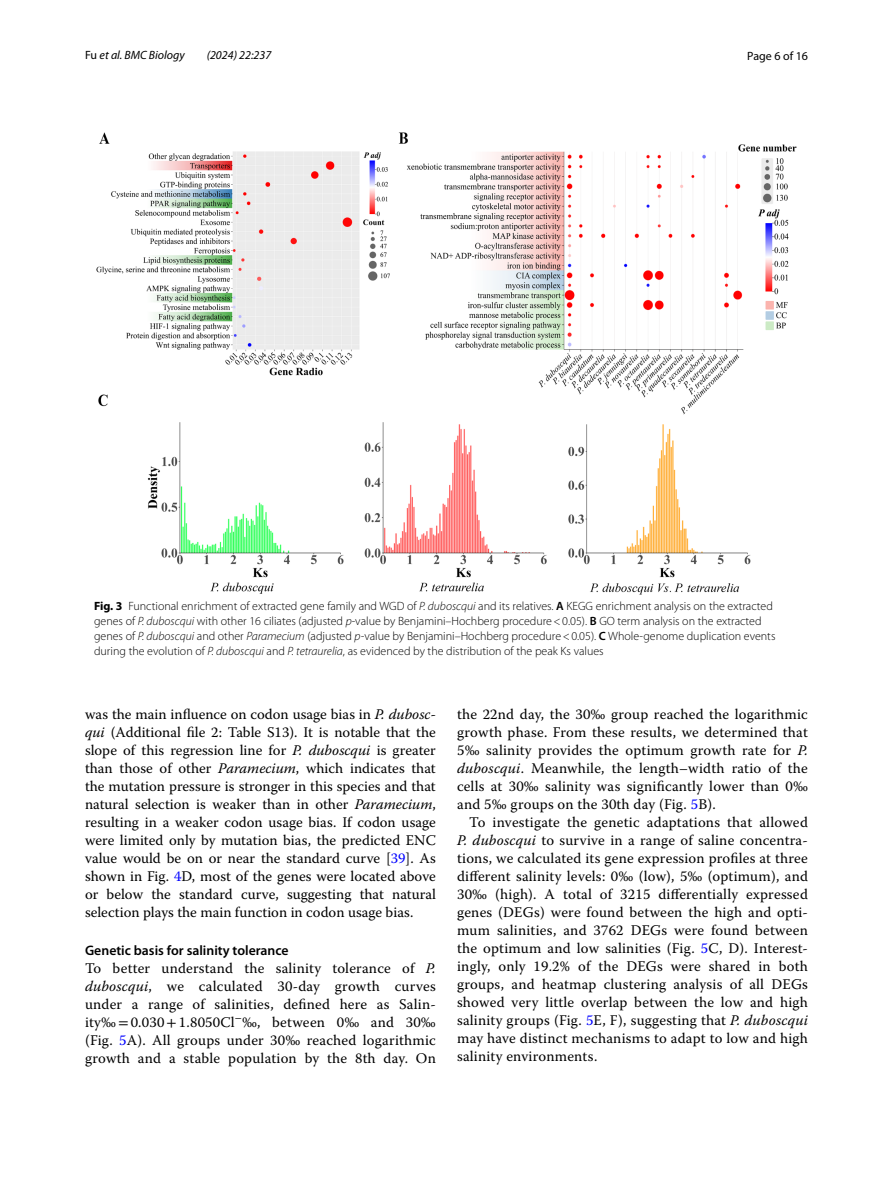
<style>
.page{position:relative;width:893px;height:1187px;background:#fff}
.page>*{position:absolute;margin:0;border:0;box-sizing:border-box;transform-origin:0 0}
.t1{font:14.7px/18px "Warnock Pro";letter-spacing:.015em;color:#000;text-align:justify}
.t2{font:600 13.8px "Myriad Pro";color:#000}
.t3{font:300 12px/15px "Myriad Pro";color:#000}
.t4{font:italic 12px "Myriad Pro";color:#000}
.t5{font:12px "Myriad Pro";color:#000}
.s1{font-style:normal}
.s2{font-weight:700}
.s3{font-style:italic}
.s4{font-weight:600}
.s5{color:#00f}
.s6{font-family:"STIX"}
</style>
<div class="page">
<img style="left:96px;top:133px;width:701px;height:461px">
<p class="t4" style="left:85px;top:48px;width:101px"><span class="s1">Fu</span> et al. BMC Biology</p>
<p class="t4" style="left:207px;top:48px;width:66px">(2024) 22:237</p>
<p class="t5" style="left:747px;top:48px;width:62px">Page 6 of 16</p>
<p class="t3" style="left:94px;top:599px;width:683px"><span class="s2">Fig. 3</span> Functional enrichment of extracted gene family and WGD of <span class="s3">P. duboscqui</span> and its relatives. <span class="s4">A</span> KEGG enrichment analysis on the extracted genes of <span class="s3">P. duboscqui</span> with other 16 ciliates (adjusted <span class="s3">p</span>-value by Benjamini–Hochberg procedure&lt;0.05). <span class="s4">B</span> GO term analysis on the extracted genes of <span class="s3">P. duboscqui</span> and other <span class="s3">Paramecium</span> (adjusted <span class="s3">p-</span>value by Benjamini–Hochberg procedure&lt;0.05). <span class="s4">C</span> Whole-genome duplication events during the evolution of <span class="s3">P. duboscqui</span> and <span class="s3">P. tetraurelia</span>, as evidenced by the distribution of the peak Ks values</p>
<p class="t1" style="left:85px;top:704px;width:352px">was the main influence on codon usage bias in <span class="s3">P. dubosc&shy;qui</span> (Additional file 2: Table S13). It is notable that the slope of this regression line for <span class="s3">P. duboscqui</span> is greater than those of other <span class="s3">Paramecium</span>, which indicates that the mutation pressure is stronger in this species and that natural selection is weaker than in other <span class="s3">Paramecium</span>, resulting in a weaker codon usage bias. If codon usage were limited only by mutation bias, the predicted ENC value would be on or near the standard curve [<span class="s5">39</span>]. As shown in Fig. <span class="s5">4</span>D, most of the genes were located above or below the standard curve, suggesting that natural selection plays the main function in codon usage bias.</p>
<p class="t2" style="left:85px;top:941px;width:205px">Genetic basis for salinity tolerance</p>
<p class="t1" style="left:85px;top:958px;width:352px">To better understand the salinity tolerance of <span class="s3">P. duboscqui</span>, we calculated 30-day growth curves under a range of salinities, defined here as Salin&shy;ity‰<span class="s6">=</span>0.030<span class="s6">+</span>1.8050Cl<sup>−</sup>‰, between 0‰ and 30‰ (Fig. <span class="s5">5</span>A). All groups under 30‰ reached logarithmic growth and a stable population by the 8th day. On</p>
<p class="t1" style="left:457px;top:704px;width:352px">the 22nd day, the 30‰ group reached the logarithmic growth phase. From these results, we determined that 5‰ salinity provides the optimum growth rate for <span class="s3">P. duboscqui</span>. Meanwhile, the length–width ratio of the cells at 30‰ salinity was significantly lower than 0‰ and 5‰ groups on the 30th day (Fig. <span class="s5">5</span>B).</p>
<p class="t1" style="left:457px;top:812px;width:352px;text-indent:12px">To investigate the genetic adaptations that allowed <span class="s3">P. duboscqui</span> to survive in a range of saline concentra&shy;tions, we calculated its gene expression profiles at three different salinity levels: 0‰ (low), 5‰ (optimum), and 30‰ (high). A total of 3215 differentially expressed genes (DEGs) were found between the high and opti&shy;mum salinities, and 3762 DEGs were found between the optimum and low salinities (Fig. <span class="s5">5</span>C, D). Interest&shy;ingly, only 19.2% of the DEGs were shared in both groups, and heatmap clustering analysis of all DEGs showed very little overlap between the low and high salinity groups (Fig. <span class="s5">5</span>E, F), suggesting that <span class="s3">P. duboscqui </span>may have distinct mechanisms to adapt to low and high salinity environments.</p>
</div>
